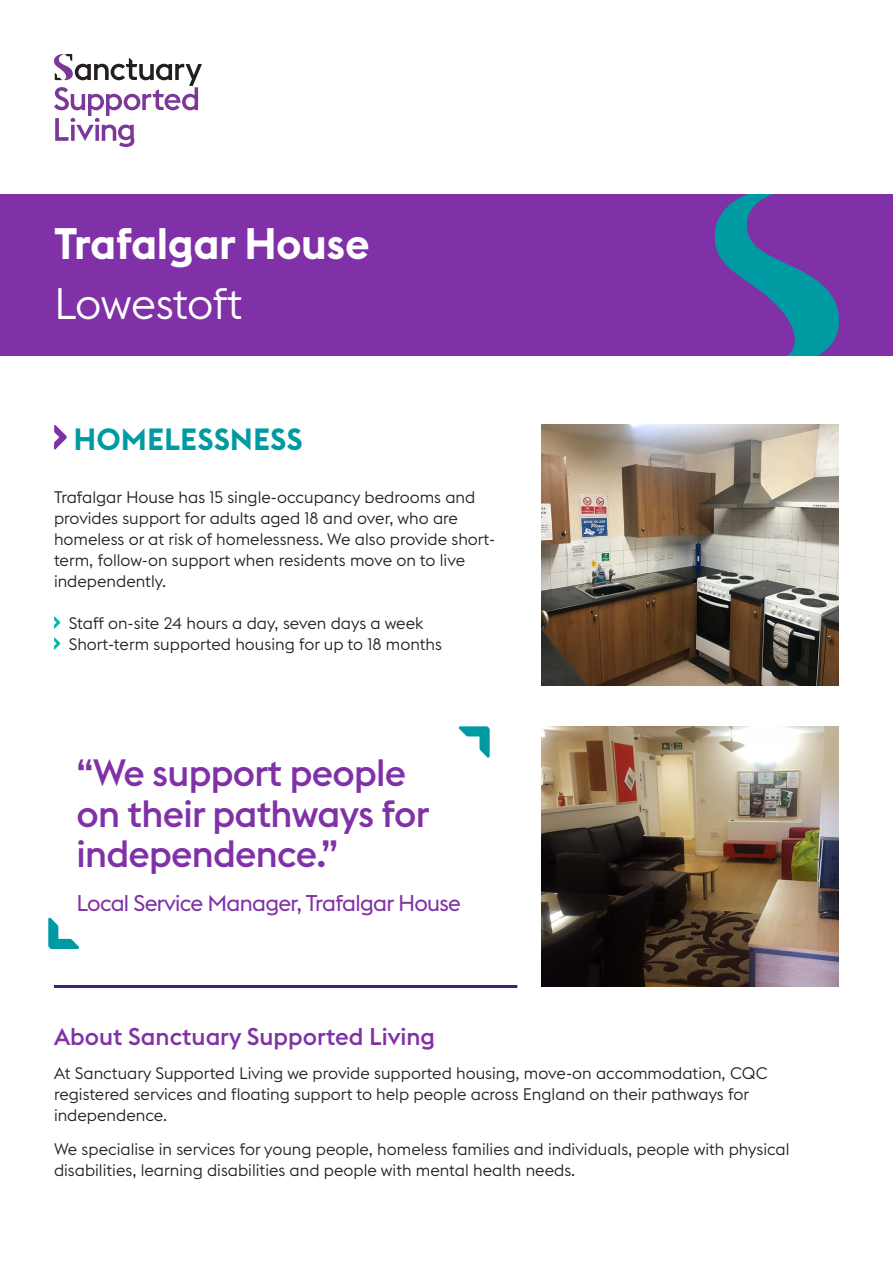
<style>
.page{position:relative;width:893px;height:1263px;background:#fff}
.page>*{position:absolute;margin:0;border:0;box-sizing:border-box;transform-origin:0 0}
.t1{font:600 43.5px "Euclid Flex B";letter-spacing:-.01em;color:#fff}
.t2{font:300 43.5px "Euclid Flex B";letter-spacing:-.015em;color:#fff}
.t3{font:500 37.5px/40.7px "Euclid Flex B";letter-spacing:-.02em;color:#8031a7}
.t4{font:600 30.3px "Euclid Flex B";color:#009ba2}
.t5{font:500 24px "Euclid Flex B";color:#8031a7}
.t6{font:22.5px "Euclid Flex B";letter-spacing:-.03em;color:#8031a7}
.t7{font:300 16.5px/21px "Euclid Flex B";color:#231f20}
</style>
<div class="page">
<svg style="left:54px;top:425px;width:13px;height:25px"></svg>
<svg style="left:54px;top:616px;width:6px;height:13px"></svg>
<svg style="left:54px;top:637px;width:6px;height:13px"></svg>
<svg style="left:54px;top:54px;width:148px;height:93px"></svg>
<hr style="left:54px;top:985px;width:463px;height:3px;background:#411f77">
<div style="left:0;top:194px;width:893px;height:161px;background:#8031a7"></div>
<svg style="left:714px;top:194px;width:125px;height:161px"></svg>
<img style="left:541px;top:425px;width:298px;height:260px">
<img style="left:541px;top:726px;width:298px;height:260px">
<svg style="left:458px;top:726px;width:32px;height:32px"></svg>
<svg style="left:48px;top:917px;width:31px;height:32px"></svg>
<p class="t1" style="left:54px;top:218px;width:317px">Trafalgar House</p>
<p class="t2" style="left:54px;top:278px;width:190px">Lowestoft</p>
<p class="t4" style="left:74px;top:421px;width:231px">HOMELESSNESS</p>
<p class="t7" style="left:54px;top:486px;width:443px">Trafalgar House has 15 single-occupancy bedrooms and provides support for adults aged 18 and over, who are homeless or at risk of homelessness. We also provide short&shy;term, follow-on support when residents move on to live independently.</p>
<p class="t7" style="left:69px;top:612px;width:356px">Staff on-site 24 hours a day, seven days a week</p>
<p class="t7" style="left:69px;top:633px;width:375px">Short-term supported housing for up to 18 months</p>
<p class="t3" style="left:77px;top:753px;width:354px">“We support people on their pathways for independence.”</p>
<p class="t6" style="left:77px;top:890px;width:386px">Local Service Manager, Trafalgar House</p>
<p class="t5" style="left:54px;top:1023px;width:383px">About Sanctuary Supported Living</p>
<p class="t7" style="left:54px;top:1063px;width:715px">At Sanctuary Supported Living we provide supported housing, move-on accommodation, CQC registered services and floating support to help people across England on their pathways for independence.</p>
<p class="t7" style="left:54px;top:1138px;width:737px">We specialise in services for young people, homeless families and individuals, people with physical disabilities, learning disabilities and people with mental health needs.</p>
</div>
